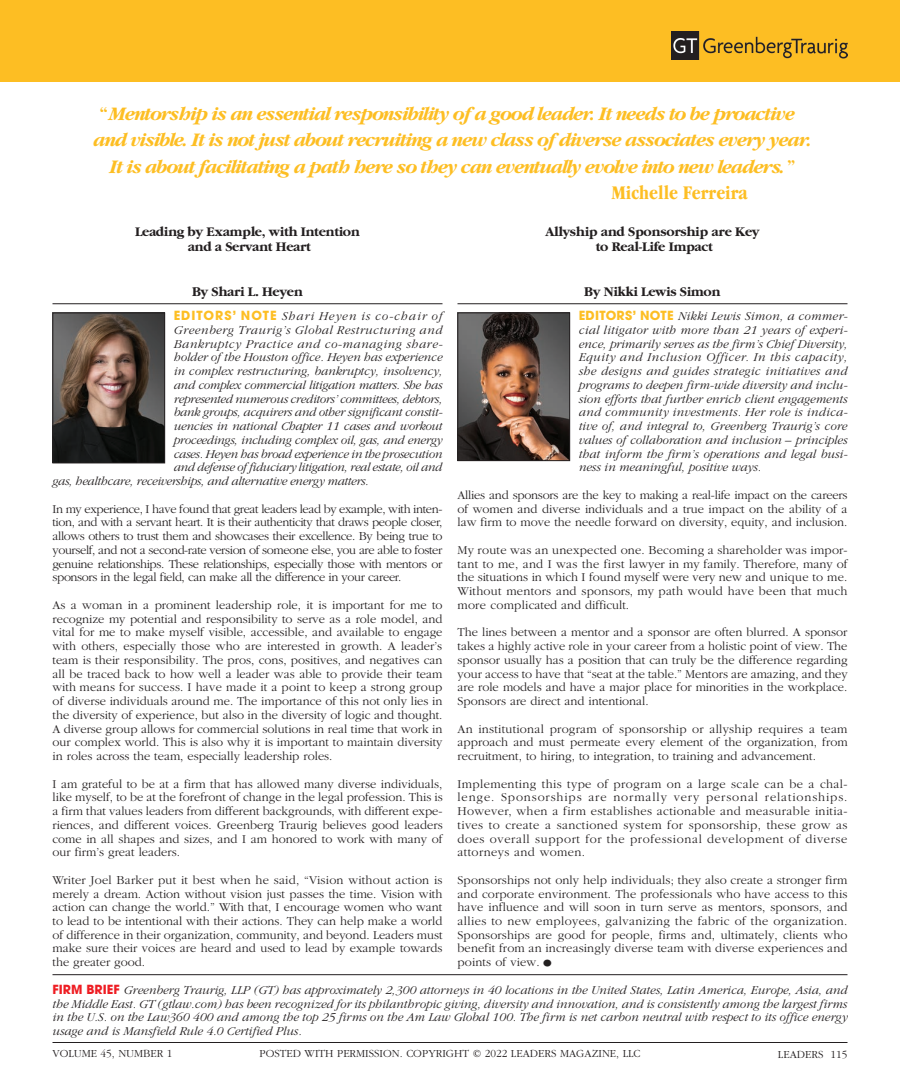
<style>
.page{position:relative;width:900px;height:1080px;background:#fff}
.page>*{position:absolute;margin:0;border:0;box-sizing:border-box;transform-origin:0 0}
.t1{font:italic 700 20px "Garamond";letter-spacing:-.06em;color:#fdbe23}
.t2{font:700 condensed 20px "Garamond";color:#fdbe23}
.t3{font:700 13.75px/15px "Garamond";letter-spacing:-.02em;color:#231f20;text-align:center}
.t4{font:300 12.5px/13.8px "Garamond";color:#231f20;text-align:justify}
.t5{font:italic 300 12.5px/13.8px "Garamond";letter-spacing:-.015em;color:#231f20;text-align:justify}
.t6{font:italic 300 12.5px "Garamond";letter-spacing:.04em;color:#231f20}
.t7{font:italic 300 12.5px "Garamond";letter-spacing:.08em;color:#231f20}
.t8{font:300 11.25px "Garamond";color:#231f20}
.s1{font-style:normal;font-stretch:condensed}
.s2{font-family:"ITC Avant Garde Pro";font-weight:700;font-style:normal;color:#fdbe23}
.s3{font-family:"ITC Avant Garde Pro";font-weight:700;font-style:normal;color:#ee1d23}
.s4{font-style:italic;font-size:22.5px}
</style>
<div class="page">
<div style="left:0;top:0;width:900px;height:81px;background:#fdbe23"></div>
<img style="left:460px;top:315px;width:108px;height:144px">
<div style="left:458px;top:313px;width:112px;height:148px;border:1px solid #231f20"></div>
<img style="left:672px;top:31px;width:176px;height:29px">
<img style="left:54px;top:315px;width:109px;height:146px">
<div style="left:52px;top:313px;width:113px;height:150px;border:1px solid #231f20"></div>
<hr style="left:458px;top:303px;width:390px;height:1px;background:#231f20">
<hr style="left:52px;top:303px;width:390px;height:1px;background:#231f20">
<hr style="left:52px;top:974px;width:796px;height:1px;background:#231f20">
<hr style="left:52px;top:1042px;width:796px;height:1px;background:#231f20">
<h1 class="t1" style="left:100px;top:103px;width:696px"><span class="s1">“</span>Mentorship is an essential responsibility of a good leader. It needs to be proactive</h1>
<h1 class="t1" style="left:93px;top:129px;width:720px">and visible. It is not just about recruiting a new class of diverse associates every year.</h1>
<h1 class="t1" style="left:109px;top:155px;width:688px">It is about facilitating a path here so they can eventually evolve into new leaders. <span class="s1">”</span></h1>
<h1 class="t2" style="left:611px;top:181px;width:138px">Michelle Ferreira</h1>
<p class="t3" style="left:135px;top:224px;width:226px">Leading by Example, with Intention and a Servant Heart</p>
<p class="t3" style="left:192px;top:284px;width:112px">By Shari L. Heyen</p>
<p class="t7" style="left:174px;top:310px;width:270px"><span class="s2">EDITORS’ NOTE</span> Shari Heyen is co-chair of</p>
<p class="t6" style="left:174px;top:323px;width:270px">Greenberg Traurig’s Global Restructuring and</p>
<p class="t6" style="left:174px;top:337px;width:270px">Bankruptcy Practice and co-managing share-</p>
<p class="t5" style="left:174px;top:351px;width:270px">holder of the Houston office. Heyen has experience</p>
<p class="t5" style="left:174px;top:364px;width:270px">in complex restructuring, bankruptcy, insolvency,</p>
<p class="t5" style="left:174px;top:378px;width:270px">and complex commercial litigation matters. She has</p>
<p class="t5" style="left:174px;top:392px;width:270px">represented numerous creditors’ committees, debtors,</p>
<p class="t5" style="left:174px;top:406px;width:270px">bank groups, acquirers and other significant constit-</p>
<p class="t5" style="left:174px;top:419px;width:271px">uencies in national Chapter 11 cases and workout</p>
<p class="t5" style="left:174px;top:433px;width:270px">proceedings, including complex oil, gas, and energy</p>
<p class="t5" style="left:174px;top:447px;width:270px">cases. Heyen has broad experience in the prosecution</p>
<p class="t5" style="left:174px;top:461px;width:270px">and defense of fiduciary litigation, real estate, oil and</p>
<p class="t5" style="left:52px;top:474px;width:318px">gas, healthcare, receiverships, and alternative energy matters.</p>
<p class="t4" style="left:52px;top:502px;width:392px">In my experience, I have found that great leaders lead by example, with inten&shy;tion, and with a servant heart. It is their authenticity that draws people closer, allows others to trust them and showcases their excellence. By being true to yourself, and not a second-rate version of someone else, you are able to foster genuine relationships. These relationships, especially those with mentors or sponsors in the legal field, can make all the difference in your career.</p>
<p class="t4" style="left:52px;top:598px;width:392px">As a woman in a prominent leadership role, it is important for me to recognize my potential and responsibility to serve as a role model, and vital for me to make myself visible, accessible, and available to engage with others, especially those who are interested in growth. A leader’s team is their responsibility. The pros, cons, positives, and negatives can all be traced back to how well a leader was able to provide their team with means for success. I have made it a point to keep a strong group of diverse individuals around me. The importance of this not only lies in the diversity of experience, but also in the diversity of logic and thought.<br>A diverse group allows for commercial solutions in real time that work in our complex world. This is also why it is important to maintain diversity in roles across the team, especially leadership roles.</p>
<p class="t4" style="left:52px;top:777px;width:392px">I am grateful to be at a firm that has allowed many diverse individuals, like myself, to be at the forefront of change in the legal profession. This is a firm that values leaders from different backgrounds, with different expe&shy;riences, and different voices. Greenberg Traurig believes good leaders come in all shapes and sizes, and I am honored to work with many of our firm’s great leaders.</p>
<p class="t4" style="left:52px;top:873px;width:392px">Writer Joel Barker put it best when he said, “Vision without action is merely a dream. Action without vision just passes the time. Vision with action can change the world.” With that, I encourage women who want to lead to be intentional with their actions. They can help make a world of difference in their organization, community, and beyond. Leaders must make sure their voices are heard and used to lead by example towards the greater good.</p>
<p class="t5" style="left:52px;top:983px;width:797px"><span class="s3">FIRM BRIEF</span> Greenberg Traurig, LLP (GT) has approximately 2,300 attorneys in 40 locations in the United States, Latin America, Europe, Asia, and the Middle East. GT (gtlaw.com) has been recognized for its philanthropic giving, diversity and innovation, and is consistently among the largest firms in the U.S. on the Law360 400 and among the top 25 firms on the Am Law Global 100. The firm is net carbon neutral with respect to its office energy usage and is Mansfield Rule 4.0 Certified Plus.</p>
<p class="t3" style="left:545px;top:224px;width:216px">Allyship and Sponsorship are Key to Real-Life Impact</p>
<p class="t3" style="left:584px;top:284px;width:138px">By Nikki Lewis Simon</p>
<p class="t5" style="left:579px;top:309px;width:270px"><span class="s2">EDITORS’ NOTE</span> Nikki Lewis Simon, a commer&shy;cial litigator with more than 21 years of experi&shy;ence, primarily serves as the firm’s Chief Diversity, Equity and Inclusion Officer. In this capacity, she designs and guides strategic initiatives and programs to deepen firm-wide diversity and inclu&shy;sion efforts that further enrich client engagements and community investments. Her role is indica&shy;tive of, and integral to, Greenberg Traurig’s core values of collaboration and inclusion – principles that inform the firm’s operations and legal busi&shy;ness in meaningful, positive ways.</p>
<p class="t4" style="left:458px;top:488px;width:392px">Allies and sponsors are the key to making a real-life impact on the careers of women and diverse individuals and a true impact on the ability of a law firm to move the needle forward on diversity, equity, and inclusion.</p>
<p class="t4" style="left:458px;top:543px;width:392px">My route was an unexpected one. Becoming a shareholder was impor&shy;tant to me, and I was the first lawyer in my family. Therefore, many of the situations in which I found myself were very new and unique to me.<br>Without mentors and sponsors, my path would have been that much more complicated and difficult.</p>
<p class="t4" style="left:458px;top:626px;width:392px">The lines between a mentor and a sponsor are often blurred. A sponsor takes a highly active role in your career from a holistic point of view. The sponsor usually has a position that can truly be the difference regarding your access to have that “seat at the table.” Mentors are amazing, and they are role models and have a major place for minorities in the workplace.<br>Sponsors are direct and intentional.</p>
<p class="t4" style="left:458px;top:722px;width:392px">An institutional program of sponsorship or allyship requires a team approach and must permeate every element of the organization, from recruitment, to hiring, to integration, to training and advancement.</p>
<p class="t4" style="left:458px;top:777px;width:392px">Implementing this type of program on a large scale can be a chal&shy;lenge. Sponsorships are normally very personal relationships.<br>However, when a firm establishes actionable and measurable initia&shy;tives to create a sanctioned system for sponsorship, these grow as does overall support for the professional development of diverse attorneys and women.</p>
<p class="t4" style="left:458px;top:873px;width:392px">Sponsorships not only help individuals; they also create a stronger firm and corporate environment. The professionals who have access to this have influence and will soon in turn serve as mentors, sponsors, and allies to new employees, galvanizing the fabric of the organization.<br>Sponsorships are good for people, firms and, ultimately, clients who benefit from an increasingly diverse team with diverse experiences and points of view.<span class="s4">•</span></p>
<p class="t8" style="left:52px;top:1048px;width:121px">VOLUME 45, NUMBER 1</p>
<p class="t8" style="left:259px;top:1048px;width:383px">POSTED WITH PERMISSION. COPYRIGHT © 2022 LEADERS MAGAZINE, LLC</p>
<p class="t8" style="left:778px;top:1048px;width:71px">LEADERS 115</p>
</div>
